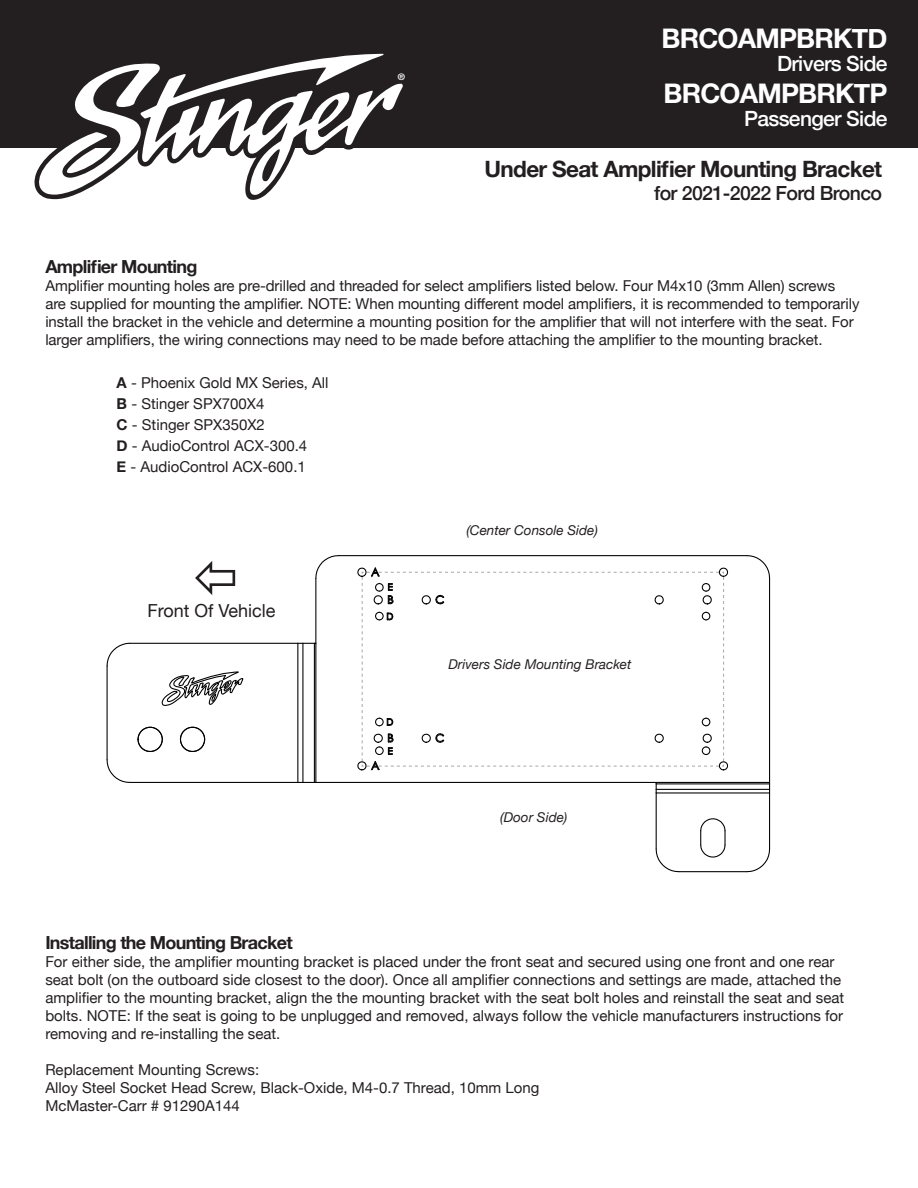
<style>
.page{position:relative;width:918px;height:1188px;background:#fff}
.page>*{position:absolute;margin:0;border:0;box-sizing:border-box;transform-origin:0 0}
.t1{font:700 27px "Helvetica Neue";letter-spacing:-.03em;color:#fff}
.t2{font:700 22.5px "Helvetica Neue";letter-spacing:-.03em;color:#231f20}
.t3{font:500 21px "Helvetica Neue";letter-spacing:-.03em;color:#fff}
.t4{font:500 19.5px "Helvetica Neue";letter-spacing:-.03em;color:#231f20}
.t5{font:700 18px "Helvetica Neue";letter-spacing:-.04em;color:#231f20}
.t6{font:18px "Helvetica Neue";color:#231f20}
.t7{font:15px/18px "Helvetica Neue";color:#231f20}
.t8{font:italic 13.5px "Helvetica Neue";color:#231f20}
.t9{font:700 9px "Helvetica Neue";color:#fff}
.s1{font-weight:700}
</style>
<div class="page">
<div style="left:0;top:0;width:918px;height:148px;background:#231f20"></div>
<svg style="left:35px;top:54px;width:368px;height:142px"></svg>
<svg style="left:315px;top:555px;width:25px;height:24px"></svg>
<hr style="left:769px;top:578px;width:1px;height:204px;background:#000">
<hr style="left:316px;top:782px;width:340px;height:1px;background:#000">
<hr style="left:339px;top:555px;width:408px;height:1px;background:#000">
<hr style="left:315px;top:578px;width:1px;height:65px;background:#000">
<svg style="left:746px;top:555px;width:25px;height:24px"></svg>
<hr style="left:315px;top:643px;width:1px;height:139px;background:#000">
<hr style="left:656px;top:782px;width:114px;height:1px;background:#000">
<hr style="left:656px;top:783px;width:114px;height:1px;background:#000">
<svg style="left:700px;top:818px;width:26px;height:40px"></svg>
<hr style="left:656px;top:793px;width:1px;height:56px;background:#000">
<svg style="left:655px;top:848px;width:25px;height:25px"></svg>
<hr style="left:679px;top:871px;width:68px;height:1px;background:#000">
<svg style="left:746px;top:848px;width:25px;height:25px"></svg>
<hr style="left:769px;top:793px;width:1px;height:56px;background:#000">
<hr style="left:656px;top:789px;width:114px;height:1px;background:#000">
<hr style="left:656px;top:792px;width:114px;height:2px;background:#000">
<hr style="left:314px;top:643px;width:1px;height:139px;background:#000">
<svg style="left:298px;top:643px;width:16px;height:1px"></svg>
<svg style="left:298px;top:782px;width:18px;height:1px"></svg>
<hr style="left:302px;top:643px;width:1px;height:139px;background:#000">
<svg style="left:106px;top:642px;width:25px;height:25px"></svg>
<svg style="left:161px;top:671px;width:83px;height:35px"></svg>
<svg style="left:179px;top:726px;width:27px;height:26px"></svg>
<svg style="left:137px;top:726px;width:26px;height:26px"></svg>
<hr style="left:130px;top:643px;width:168px;height:1px;background:#000">
<hr style="left:107px;top:666px;width:1px;height:94px;background:#000">
<svg style="left:106px;top:759px;width:25px;height:24px"></svg>
<hr style="left:130px;top:782px;width:168px;height:1px;background:#000">
<hr style="left:297px;top:643px;width:1px;height:139px;background:#000">
<div style="left:138px;top:727px;width:25px;height:25px;border:1px solid #000;border-radius:50%"></div>
<div style="left:180px;top:727px;width:25px;height:25px;border:1px solid #000;border-radius:50%"></div>
<svg style="left:361px;top:571px;width:363px;height:196px"></svg>
<p class="t9" style="left:398px;top:72px;width:9px">®</p>
<p class="t1" style="left:661px;top:22px;width:228px">BRCOAMPBRKTD</p>
<p class="t3" style="left:777px;top:46px;width:112px">Drivers Side</p>
<p class="t1" style="left:663px;top:77px;width:226px">BRCOAMPBRKTP</p>
<p class="t3" style="left:744px;top:101px;width:145px">Passenger Side</p>
<p class="t2" style="left:485px;top:155px;width:399px">Under Seat Amplifier Mounting Bracket</p>
<p class="t4" style="left:654px;top:178px;width:230px">for 2021-2022 Ford Bronco</p>
<p class="t5" style="left:45px;top:255px;width:154px">Amplifier Mounting</p>
<p class="t7" style="left:45px;top:276px;width:816px">Amplifier mounting holes are pre-drilled and threaded for select amplifiers listed below. Four M4x10 (3mm Allen) screws are supplied for mounting the amplifier. NOTE: When mounting different model amplifiers, it is recommended to temporarily install the bracket in the vehicle and determine a mounting position for the amplifier that will not interfere with the seat. For larger amplifiers, the wiring connections may need to be made before attaching the amplifier to the mounting bracket.</p>
<p class="t7" style="left:117px;top:373px;width:213px"><span class="s1">A</span> - Phoenix Gold MX Series, All</p>
<p class="t7" style="left:117px;top:394px;width:149px"><span class="s1">B</span> - Stinger SPX700X4</p>
<p class="t7" style="left:117px;top:415px;width:150px"><span class="s1">C</span> - Stinger SPX350X2</p>
<p class="t7" style="left:117px;top:436px;width:192px"><span class="s1">D</span> - AudioControl ACX-300.4</p>
<p class="t7" style="left:117px;top:457px;width:191px"><span class="s1">E</span> - AudioControl ACX-600.1</p>
<p class="t6" style="left:148px;top:600px;width:130px">Front Of Vehicle</p>
<p class="t8" style="left:466px;top:521px;width:133px">(Center Console Side)</p>
<p class="t8" style="left:448px;top:654px;width:184px">Drivers Side Mounting Bracket</p>
<p class="t8" style="left:500px;top:808px;width:69px">(Door Side)</p>
<p class="t5" style="left:45px;top:931px;width:249px">Installing the Mounting Bracket</p>
<p class="t7" style="left:45px;top:952px;width:800px">For either side, the amplifier mounting bracket is placed under the front seat and secured using one front and one rear seat bolt (on the outboard side closest to the door). Once all amplifier connections and settings are made, attached the amplifier to the mounting bracket, align the the mounting bracket with the seat bolt holes and reinstall the seat and seat bolts. NOTE: If the seat is going to be unplugged and removed, always follow the vehicle manufacturers instructions for</p>
<p class="t7" style="left:45px;top:1024px;width:237px">removing and re-installing the seat.</p>
<p class="t7" style="left:45px;top:1060px;width:215px">Replacement Mounting Screws:</p>
<p class="t7" style="left:45px;top:1078px;width:496px">Alloy Steel Socket Head Screw, Black-Oxide, M4-0.7 Thread, 10mm Long</p>
<p class="t7" style="left:45px;top:1096px;width:196px">McMaster-Carr # 91290A144</p>
</div>
